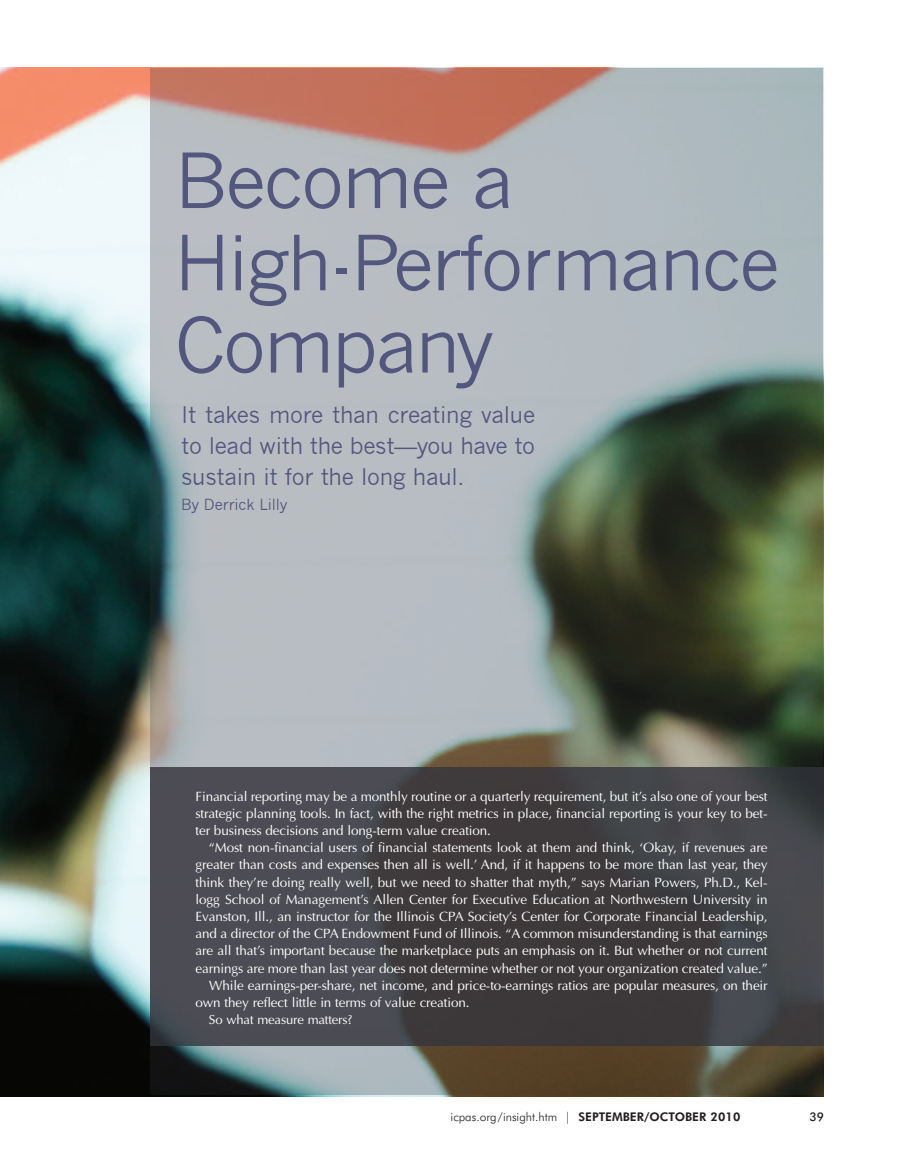
<style>
.page{position:relative;width:905px;height:1168px;background:#fff}
.page>*{position:absolute;margin:0;border:0;box-sizing:border-box;transform-origin:0 0}
.t1{font:75px/82.2px "News Gothic";letter-spacing:-.03em;color:#53577e}
.t2{font:22.5px/30.6px "News Gothic";letter-spacing:-.01em;color:#53577e;text-align:justify}
.t3{font:15px "News Gothic";letter-spacing:-.015em;color:#53577e}
.t4{font:13.5px/17.1px "Optima";letter-spacing:-.01em;color:#fff;text-align:justify}
.t5{font:13.2px "Optima";letter-spacing:-.01em;color:#fff}
.t6{font:300 12px "Futura BT";color:#231f20}
.t7{font:500 12px "Futura BT";color:#231f20}
.s1{font-weight:800}
</style>
<div class="page">
<img style="left:0;top:68px;width:824px;height:1028px">
<img style="left:151px;top:68px;width:672px;height:1027px">
<h1 class="t1" style="left:174px;top:139px;width:606px">Become a<br>High-Performance<br>Company</h1>
<h2 class="t2" style="left:181px;top:400px;width:355px">It takes more than creating value to lead with the best—you have to sustain it for the long haul.</h2>
<p class="t3" style="left:181px;top:495px;width:108px">By Derrick Lilly</p>
<p class="t4" style="left:195px;top:787px;width:573px">Financial reporting may be a monthly routine or a quarterly requirement, but it’s also one of your best strategic planning tools. In fact, with the right metrics in place, financial reporting is your key to bet&shy;ter business decisions and long-term value creation.</p>
<p class="t4" style="left:209px;top:839px;width:560px">“Most non-financial users of financial statements look at them and think, ‘Okay, if revenues are</p>
<p class="t4" style="left:195px;top:856px;width:573px">greater than costs and expenses then all is well.’ And, if it happens to be more than last year, they</p>
<p class="t4" style="left:195px;top:873px;width:573px">think they’re doing really well, but we need to shatter that myth,” says Marian Powers, Ph.D., Kel-</p>
<p class="t4" style="left:195px;top:890px;width:573px">logg School of Management’s Allen Center for Executive Education at Northwestern University in</p>
<p class="t4" style="left:195px;top:908px;width:573px">Evanston, Ill., an instructor for the Illinois CPA Society’s Center for Corporate Financial Leadership,</p>
<p class="t4" style="left:195px;top:925px;width:573px">and a director of the CPA Endowment Fund of Illinois. “A common misunderstanding is that earnings</p>
<p class="t4" style="left:195px;top:942px;width:573px">are all that’s important because the marketplace puts an emphasis on it. But whether or not current</p>
<p class="t4" style="left:195px;top:959px;width:573px">earnings are more than last year does not determine whether or not your organization created value.”</p>
<p class="t4" style="left:209px;top:976px;width:560px">While earnings-per-share, net income, and price-to-earnings ratios are popular measures, on their</p>
<p class="t4" style="left:195px;top:993px;width:275px">own they reflect little in terms of value creation.</p>
<p class="t5" style="left:209px;top:1012px;width:145px">So what measure matters?</p>
<p class="t6" style="left:450px;top:1112px;width:291px">icpas.org/insight.htm | <span class="s1">SEPTEMBER/OCTOBER 2010</span></p>
<p class="t7" style="left:809px;top:1112px;width:16px">39</p>
</div>
